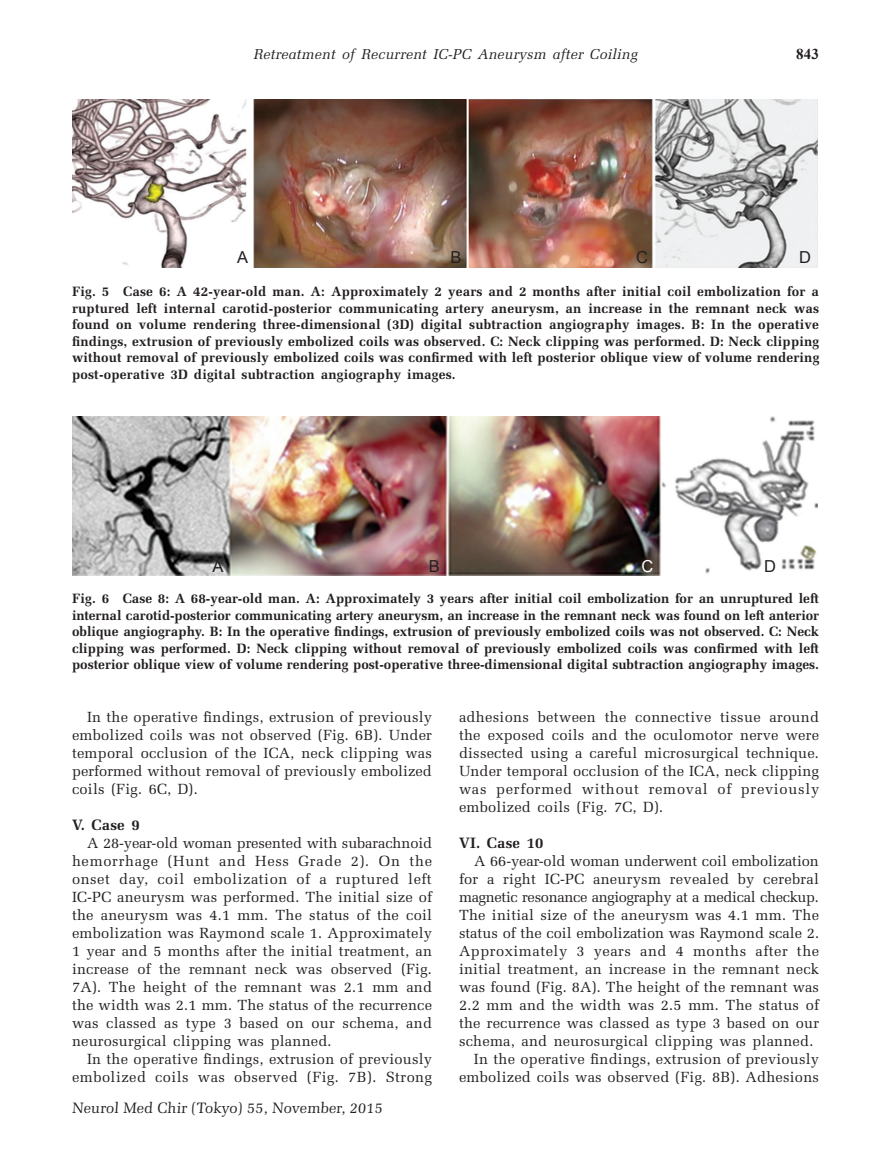
<style>
.page{position:relative;width:876px;height:1175px;background:#fff}
.page>*{position:absolute;margin:0;border:0;box-sizing:border-box;transform-origin:0 0}
.t1{font:16.5px "Arial";color:#231f20}
.t2{font:16.5px "Arial";color:#fff}
.t3{font:italic 15px "Melior LT Std";color:#231f20}
.t4{font:700 15px "Melior LT Std";letter-spacing:.015em;color:#231f20}
.t5{font:700 15px "Times New Roman";color:#231f20}
.t6{font:14.7px/18px "Melior LT Std";letter-spacing:.015em;color:#231f20;text-align:justify}
.t7{font:14.7px "Melior LT Std";letter-spacing:-.005em;color:#231f20}
.t8{font:14.7px "Melior LT Std";letter-spacing:-.02em;color:#231f20}
.t9{font:14.7px "Melior LT Std";letter-spacing:.035em;color:#231f20}
.t10{font:italic 14.25px "Melior LT Std";letter-spacing:.015em;color:#231f20}
.t11{font:700 13.5px/16.5px "Melior LT Std";letter-spacing:.01em;color:#231f20;text-align:justify}
</style>
<div class="page">
<img style="left:72px;top:99px;width:746px;height:168px">
<img style="left:73px;top:417px;width:745px;height:158px">
<p class="t10" style="left:253px;top:46px;width:386px">Retreatment of Recurrent IC-PC Aneurysm after Coiling</p>
<p class="t5" style="left:796px;top:43px;width:24px">843</p>
<p class="t1" style="left:237px;top:246px;width:13px">A</p>
<p class="t1" style="left:450px;top:246px;width:13px">B</p>
<p class="t1" style="left:636px;top:246px;width:13px">C</p>
<p class="t1" style="left:799px;top:246px;width:13px">D</p>
<p class="t11" style="left:72px;top:283px;width:749px">Fig. 5 Case 6: A 42-year-old man. A: Approximately 2 years and 2 months after initial coil embolization for a ruptured left internal carotid-posterior communicating artery aneurysm, an increase in the remnant neck was found on volume rendering three-dimensional (3D) digital subtraction angiography images. B: In the operative findings, extrusion of previously embolized coils was observed. C: Neck clipping was performed. D: Neck clipping without removal of previously embolized coils was confirmed with left posterior oblique view of volume rendering post-operative 3D digital subtraction angiography images.</p>
<p class="t1" style="left:212px;top:555px;width:13px">A</p>
<p class="t1" style="left:429px;top:555px;width:13px">B</p>
<p class="t2" style="left:641px;top:555px;width:13px">C</p>
<p class="t1" style="left:764px;top:555px;width:13px">D</p>
<p class="t11" style="left:72px;top:590px;width:749px">Fig. 6 Case 8: A 68-year-old man. A: Approximately 3 years after initial coil embolization for an unruptured left internal carotid-posterior communicating artery aneurysm, an increase in the remnant neck was found on left anterior oblique angiography. B: In the operative findings, extrusion of previously embolized coils was not observed. C: Neck clipping was performed. D: Neck clipping without removal of previously embolized coils was confirmed with left posterior oblique view of volume rendering post-operative three-dimensional digital subtraction angiography images.</p>
<p class="t6" style="left:72px;top:708px;width:362px;text-indent:15px">In the operative findings, extrusion of previously embolized coils was not observed (Fig. 6B). Under temporal occlusion of the ICA, neck clipping was performed without removal of previously embolized coils (Fig. 6C, D).</p>
<p class="t4" style="left:72px;top:816px;width:69px">V. Case 9</p>
<p class="t6" style="left:72px;top:834px;width:362px;text-indent:15px">A 28-year-old woman presented with subarachnoid hemorrhage (Hunt and Hess Grade 2). On the onset day, coil embolization of a ruptured left IC-PC aneurysm was performed. The initial size of the aneurysm was 4.1 mm. The status of the coil embolization was Raymond scale 1. Approximately 1 year and 5 months after the initial treatment, an increase of the remnant neck was observed (Fig.<br>7A). The height of the remnant was 2.1 mm and the width was 2.1 mm. The status of the recurrence was classed as type 3 based on our schema, and neurosurgical clipping was planned.</p>
<p class="t6" style="left:72px;top:1050px;width:362px;text-align:right">In the operative findings, extrusion of previously embolized coils was observed (Fig. 7B). Strong</p>
<p class="t3" style="left:72px;top:1099px;width:315px">Neurol Med Chir (Tokyo) 55, November, 2015</p>
<p class="t6" style="left:459px;top:707px;width:362px">adhesions between the connective tissue around the exposed coils and the oculomotor nerve were dissected using a careful microsurgical technique.<br>Under temporal occlusion of the ICA, neck clipping was performed without removal of previously embolized coils (Fig. 7C, D).</p>
<p class="t4" style="left:459px;top:833px;width:86px">VI. Case 10</p>
<p class="t7" style="left:474px;top:852px;width:346px">A 66-year-old woman underwent coil embolization</p>
<p class="t6" style="left:459px;top:870px;width:361px">for a right IC-PC aneurysm revealed by cerebral</p>
<p class="t8" style="left:459px;top:888px;width:362px">magnetic resonance angiography at a medical checkup.</p>
<p class="t6" style="left:459px;top:906px;width:362px">The initial size of the aneurysm was 4.1 mm. The</p>
<p class="t7" style="left:459px;top:924px;width:362px">status of the coil embolization was Raymond scale 2.</p>
<p class="t9" style="left:459px;top:942px;width:362px">Approximately 3 years and 4 months after the</p>
<p class="t6" style="left:459px;top:960px;width:362px">initial treatment, an increase in the remnant neck</p>
<p class="t6" style="left:459px;top:978px;width:362px">was found (Fig. 8A). The height of the remnant was</p>
<p class="t6" style="left:459px;top:996px;width:362px">2.2 mm and the width was 2.5 mm. The status of</p>
<p class="t6" style="left:459px;top:1014px;width:362px">the recurrence was classed as type 3 based on our</p>
<p class="t6" style="left:459px;top:1032px;width:356px">schema, and neurosurgical clipping was planned.</p>
<p class="t6" style="left:474px;top:1049px;width:347px">In the operative findings, extrusion of previously</p>
<p class="t6" style="left:459px;top:1067px;width:362px">embolized coils was observed (Fig. 8B). Adhesions</p>
</div>
